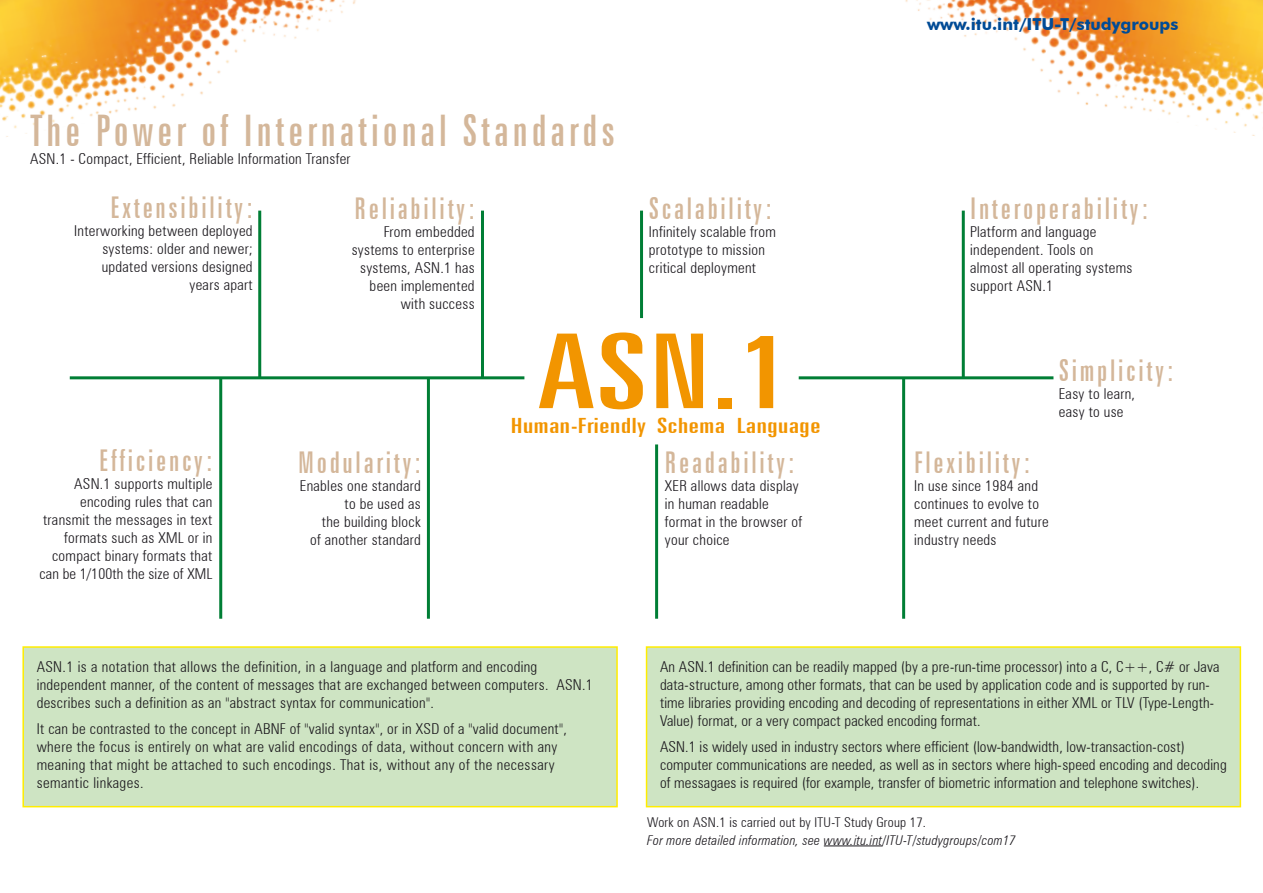
<style>
.page{position:relative;width:1263px;height:893px;background:#fff}
.page>*{position:absolute;margin:0;border:0;box-sizing:border-box;transform-origin:0 0}
.t1{font:extra-condensed 103.5px "Zurich BT";color:#f29500;scale:1.5 1}
.t2{font:extra-condensed 43.65px "Zurich BT";letter-spacing:.09em;color:#d4b79a}
.t3{font:extra-condensed 30px "Zurich BT";letter-spacing:.09em;color:#d4b79a}
.t4{font:extra-condensed 21px "Zurich BT";color:#f29500;scale:1.5 1}
.t5{font:700 16.5px "Futura BT";color:#004b96}
.t6{font:300 condensed 15px/18px "Zurich BT";letter-spacing:.02em;color:#1a171c}
.t7{font:italic 300 condensed 13.5px "Zurich BT";letter-spacing:.02em;color:#1a171c}
.t8{font:300 condensed 13.5px "Zurich BT";letter-spacing:.02em;color:#1a171c}
</style>
<div class="page">
<img style="left:0;top:0;width:356px;height:137px">
<img style="left:905px;top:0;width:358px;height:136px">
<hr style="left:70px;top:376px;width:454px;height:3px;background:#007e35">
<hr style="left:962px;top:211px;width:3px;height:167px;background:#007e35">
<hr style="left:219px;top:378px;width:3px;height:241px;background:#007e35">
<hr style="left:640px;top:211px;width:3px;height:107px;background:#007e35">
<hr style="left:481px;top:211px;width:3px;height:167px;background:#007e35">
<hr style="left:258px;top:211px;width:3px;height:167px;background:#007e35">
<div style="left:646px;top:647px;width:594px;height:160px;background:#cee4c3"></div>
<div style="left:646px;top:646px;width:595px;height:161px;border:2px solid #ffed00"></div>
<div style="left:23px;top:647px;width:594px;height:160px;background:#cee4c3"></div>
<div style="left:22px;top:646px;width:596px;height:161px;border:2px solid #ffed00"></div>
<hr style="left:427px;top:378px;width:3px;height:241px;background:#007e35">
<hr style="left:655px;top:444px;width:3px;height:175px;background:#007e35">
<hr style="left:902px;top:378px;width:3px;height:241px;background:#007e35">
<hr style="left:799px;top:376px;width:254px;height:3px;background:#007e35">
<hr style="left:824px;top:846px;width:58px;height:1px;background:#1a171c">
<h2 class="t2" style="left:30px;top:106px;width:586px">The Power of International Standards</h2>
<p class="t6" style="left:30px;top:150px;width:322px">ASN.1 - Compact, Efficient, Reliable Information Transfer</p>
<h3 class="t3" style="left:355px;top:192px;width:121px">Reliability:</h3>
<p class="t6" style="left:352px;top:223px;width:124px;text-align:right">From embedded systems to enterprise systems, ASN.1 has been implemented with success</p>
<h3 class="t3" style="left:110px;top:190px;width:144px">Extensibility:</h3>
<p class="t6" style="left:74px;top:222px;width:180px;text-align:right">Interworking between deployed systems: older and newer; updated versions designed years apart</p>
<h3 class="t3" style="left:649px;top:192px;width:124px">Scalability:</h3>
<p class="t6" style="left:649px;top:223px;width:129px">Infinitely scalable from prototype to mission critical deployment</p>
<h3 class="t3" style="left:99px;top:443px;width:115px">Efficiency:</h3>
<p class="t6" style="left:39px;top:475px;width:174px;text-align:right">ASN.1 supports multiple encoding rules that can transmit the messages in text formats such as XML or in compact binary formats that can be 1/100th the size of XML</p>
<h3 class="t3" style="left:298px;top:445px;width:124px">Modularity:</h3>
<p class="t6" style="left:300px;top:476px;width:122px;text-align:right">Enables one standard to be used as<br>the building block<br>of another standard</p>
<h1 class="t1" style="left:538px;top:313px;width:172px">ASN.1</h1>
<h3 class="t4" style="left:510px;top:414px;width:208px">Human-Friendly Schema Language</h3>
<h3 class="t3" style="left:665px;top:445px;width:131px">Readability:</h3>
<p class="t6" style="left:665px;top:476px;width:139px">XER allows data display in human readable format in the browser of your choice</p>
<p class="t5" style="left:927px;top:15px;width:253px">www.itu.int/ITU-T/studygroups</p>
<h3 class="t3" style="left:970px;top:191px;width:179px">Interoperability:</h3>
<p class="t6" style="left:970px;top:222px;width:164px">Platform and language independent. Tools on almost all operating systems support ASN.1</p>
<h3 class="t3" style="left:1059px;top:353px;width:116px">Simplicity:</h3>
<p class="t6" style="left:1059px;top:384px;width:78px">Easy to learn, easy to use</p>
<h3 class="t3" style="left:914px;top:445px;width:117px">Flexibility:</h3>
<p class="t6" style="left:914px;top:476px;width:136px">In use since 1984 and continues to evolve to meet current and future industry needs</p>
<p class="t6" style="left:37px;top:657px;width:557px">ASN.1 is a notation that allows the definition, in a language and platform and encoding independent manner, of the content of messages that are exchanged between computers. ASN.1 describes such a definition as an "abstract syntax for communication".</p>
<p class="t6" style="left:37px;top:720px;width:532px">It can be contrasted to the concept in ABNF of "valid syntax", or in XSD of a "valid document", where the focus is entirely on what are valid encodings of data, without concern with any meaning that might be attached to such encodings. That is, without any of the necessary semantic linkages.</p>
<p class="t6" style="left:660px;top:657px;width:561px">An ASN.1 definition can be readily mapped (by a pre-run-time processor) into a C, C++, C# or Java data-structure, among other formats, that can be used by application code and is supported by run&shy;time libraries providing encoding and decoding of representations in either XML or TLV (Type-Length-Value) format, or a very compact packed encoding format.</p>
<p class="t6" style="left:660px;top:738px;width:568px">ASN.1 is widely used in industry sectors where efficient (low-bandwidth, low-transaction-cost) computer communications are needed, as well as in sectors where high-speed encoding and decoding of messagaes is required (for example, transfer of biometric information and telephone switches).</p>
<p class="t8" style="left:647px;top:814px;width:280px">Work on ASN.1 is carried out by ITU-T Study Group 17.</p>
<p class="t7" style="left:647px;top:832px;width:370px">For more detailed information, see www.itu.int/ITU-T/studygroups/com17</p>
</div>
